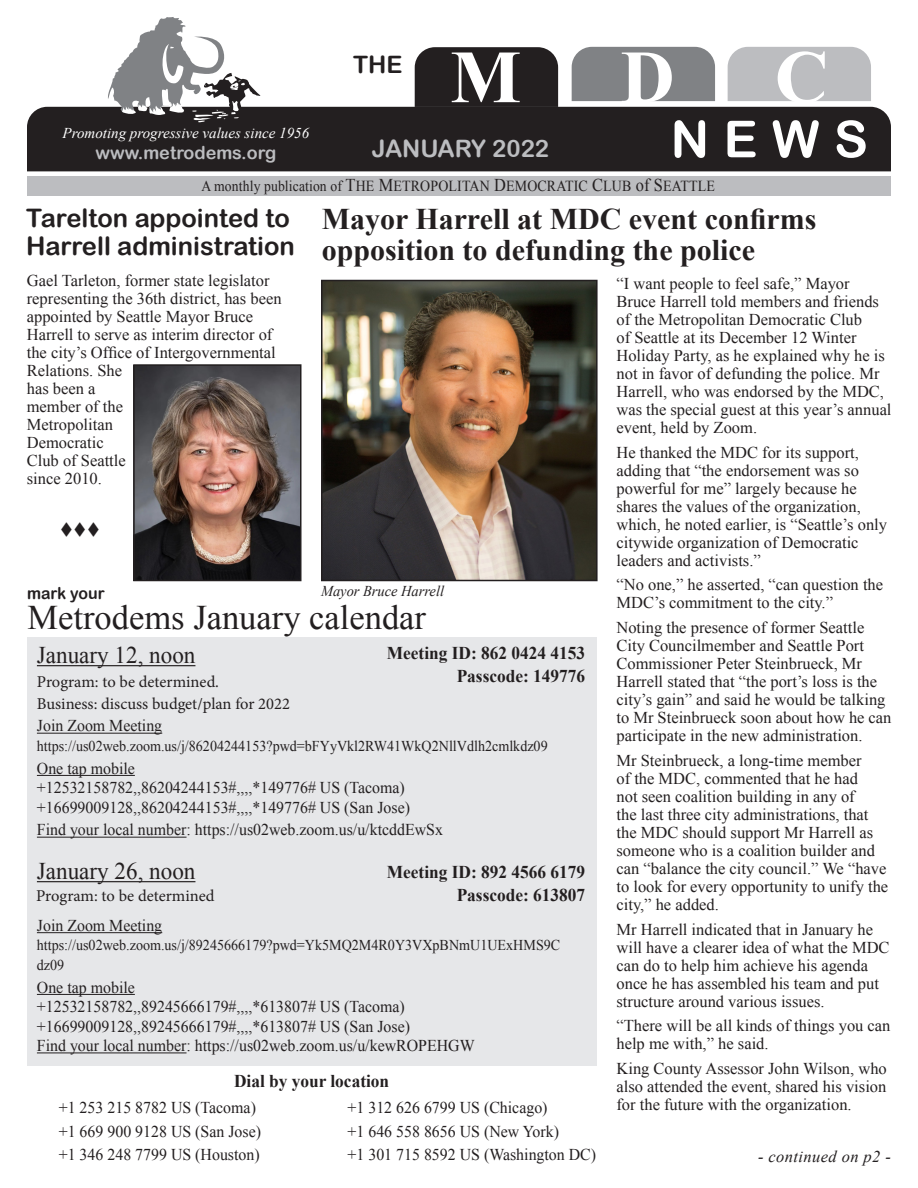
<style>
.page{position:relative;width:918px;height:1188px;background:#fff}
.page>*{position:absolute;margin:0;border:0;box-sizing:border-box;transform-origin:0 0}
.t1{font:700 75px "Times New Roman";color:#fff}
.t2{font:51px "Arial Rounded MT Bold";color:#fff}
.t3{font:34.5px "Times New Roman";color:#231f20}
.Header_2{font:700 30px/31.5px "Times New Roman";color:#231f20}
.Header4{font:25.5px "Arial Rounded MT Bold";color:#231f20}
.CopyBold{font:24px "Times New Roman";color:#231f20;scale:.96 1}
.t4{font:24px "Arial Rounded MT Bold";color:#bcbdc0}
.t5{font:24px "Arial Rounded MT Bold";color:#231f20}
.CopyBold-2{font:700 18px "Times New Roman";color:#231f20;scale:.96 1}
.t6{font:18px "Arial Rounded MT Bold";color:#bcbdc0}
.t7{font:18px "Wingdings";color:#231f20}
.CopyBold-3{font:16.5px/18px "Times New Roman";color:#231f20}
.CopyBold-4{font:16.5px/19.5px "Times New Roman";color:#231f20;scale:.96 1}
.t8{font:16.5px "Minion Pro";color:#231f20}
.t9{font:italic 16.5px "Times New Roman";letter-spacing:.025em;color:#231f20}
.CopyBold-5{font:16.5px "Arial Rounded MT Bold";color:#231f20;scale:.96 1}
.t10{font:15.3px "Times New Roman PSMT SC850";letter-spacing:.01em;color:#231f20;scale:.91 1}
.CopyBold-6{font:15px/19.5px "Times New Roman";color:#231f20;scale:.94 1}
.t11{font:italic 15px "Times New Roman";color:#fff}
.CopyBold-7{font:italic 15px "Times New Roman";color:#231f20;scale:.96 1}
.s1{font-family:"Times New Roman";font-size:15px}
.s2{font-size:18px}
.s3{font-family:"Times New Roman";font-size:18px}
</style>
<div class="page">
<div style="left:27px;top:107px;width:864px;height:64px;background:#231f20"></div>
<div style="left:415px;top:47px;width:143px;height:60px;background:#231f20"></div>
<div style="left:572px;top:47px;width:143px;height:54px;background:#808285"></div>
<div style="left:728px;top:47px;width:143px;height:54px;background:#bcbdc0"></div>
<svg style="left:107px;top:17px;width:154px;height:105px"></svg>
<div style="left:27px;top:177px;width:864px;height:19px;background:#bcbdc0"></div>
<div style="left:27px;top:638px;width:569px;height:428px;background:#e6e7e9"></div>
<hr style="left:37px;top:733px;width:125px;height:1px;background:#231f20">
<hr style="left:37px;top:775px;width:98px;height:1px;background:#231f20">
<hr style="left:37px;top:837px;width:150px;height:1px;background:#231f20">
<hr style="left:37px;top:932px;width:125px;height:1px;background:#231f20">
<hr style="left:37px;top:994px;width:98px;height:1px;background:#231f20">
<hr style="left:37px;top:1053px;width:150px;height:1px;background:#231f20">
<hr style="left:37px;top:665px;width:158px;height:1px;background:#231f20">
<hr style="left:37px;top:881px;width:158px;height:1px;background:#231f20">
<img style="left:324px;top:283px;width:271px;height:295px">
<div style="left:321px;top:280px;width:277px;height:301px;border:2px solid #231f20"></div>
<img style="left:136px;top:367px;width:163px;height:211px">
<div style="left:133px;top:364px;width:169px;height:217px;border:2px solid #231f20"></div>
<p class="t1" style="left:450px;top:25px;width:72px">M</p>
<p class="t1" style="left:621px;top:25px;width:56px">D</p>
<p class="t1" style="left:775px;top:25px;width:56px">C</p>
<p class="t2" style="left:670px;top:109px;width:199px">NEWS</p>
<p class="t5" style="left:353px;top:51px;width:51px">THE</p>
<p class="t11" style="left:63px;top:122px;width:248px">Promoting progressive values since 1956</p>
<p class="t6" style="left:95px;top:142px;width:182px">www.metrodems.org</p>
<p class="t10" style="left:201px;top:176px;width:566px"><span class="s1">A monthly publication of</span> <span class="s2">T</span>HE <span class="s2">M</span>ETROPOLITAN <span class="s2">D</span>EMOCRATIC <span class="s2">C</span>LUB <span class="s3">of</span> <span class="s2">S</span>EATTLE</p>
<p class="t4" style="left:372px;top:134px;width:179px">JANUARY 2022</p>
<p class="Header4" style="left:26px;top:203px;width:265px">Tarelton appointed to</p>
<p class="Header4" style="left:26px;top:231px;width:270px">Harrell administration</p>
<p class="CopyBold-3" style="left:27px;top:271px;width:256px">Gael Tarleton, former state legislator representing the 36th district, has been appointed by Seattle Mayor Bruce<br>Harrell to serve as interim director of the city’s Office of Intergovernmental<br>Relations. She<br>has been a<br>member of the<br>Metropolitan<br>Democratic<br>Club of Seattle<br>since 2010.</p>
<p class="Header_2" style="left:322px;top:202px;width:496px">Mayor Harrell at MDC event confirms opposition to defunding the police</p>
<p class="CopyBold-3" style="left:616px;top:274px;width:277px">“I want people to feel safe,” Mayor Bruce Harrell told members and friends of the Metropolitan Democratic Club<br>of Seattle at its December 12 Winter Holiday Party, as he explained why he is not in favor of defunding the police. Mr Harrell, who was endorsed by the MDC, was the special guest at this year’s annual event, held by Zoom.</p>
<p class="CopyBold-3" style="left:616px;top:443px;width:272px">He thanked the MDC for its support, adding that “the endorsement was so powerful for me” largely because he shares the values of the organization, which, he noted earlier, is “Seattle’s only citywide organization of Democratic leaders and activists.”</p>
<p class="CopyBold-3" style="left:616px;top:576px;width:268px">“No one,” he asserted, “can question the<br>MDC’s commitment to the city.”</p>
<p class="CopyBold-3" style="left:616px;top:618px;width:277px">Noting the presence of former Seattle City Councilmember and Seattle Port Commissioner Peter Steinbrueck, Mr Harrell stated that “the port’s loss is the city’s gain” and said he would be talking to Mr Steinbrueck soon about how he can participate in the new administration.</p>
<p class="CopyBold-3" style="left:616px;top:751px;width:273px">Mr Steinbrueck, a long-time member<br>of the MDC, commented that he had<br>not seen coalition building in any of<br>the last three city administrations, that the MDC should support Mr Harrell as someone who is a coalition builder and can “balance the city council.” We “have to look for every opportunity to unify the city,” he added.</p>
<p class="CopyBold-3" style="left:616px;top:920px;width:275px">Mr Harrell indicated that in January he will have a clearer idea of what the MDC can do to help him achieve his agenda once he has assembled his team and put structure around various issues.</p>
<p class="CopyBold-3" style="left:616px;top:1017px;width:276px">“There will be all kinds of things you can help me with,” he said.</p>
<p class="CopyBold-3" style="left:616px;top:1059px;width:272px;text-align:justify">King County Assessor John Wilson, who also attended the event, shared his vision for the future with the organization.</p>
<p class="t7" style="left:60px;top:520px;width:42px">▼▼▼</p>
<p class="CopyBold-5" style="left:27px;top:584px;width:82px">mark your</p>
<p class="CopyBold-7" style="left:321px;top:580px;width:130px">Mayor Bruce Harrell</p>
<p class="t3" style="left:28px;top:594px;width:400px">Metrodems January calendar</p>
<p class="t8" style="left:37px;top:670px;width:184px">Program: to be determined.</p>
<p class="t8" style="left:37px;top:693px;width:255px">Business: discuss budget/plan for 2022</p>
<p class="CopyBold-2" style="left:387px;top:640px;width:208px">Meeting ID: 862 0424 4153</p>
<p class="CopyBold-2" style="left:457px;top:664px;width:135px">Passcode: 149776</p>
<p class="CopyBold" style="left:37px;top:639px;width:167px">January 12, noon</p>
<p class="CopyBold-4" style="left:37px;top:716px;width:132px">Join Zoom Meeting</p>
<p class="CopyBold-6" style="left:37px;top:736px;width:545px">https://us02web.zoom.us/j/86204244153?pwd=bFYyVkl2RW41WkQ2NllVdlh2cmlkdz09</p>
<p class="CopyBold-4" style="left:37px;top:758px;width:104px">One tap mobile</p>
<p class="CopyBold-4" style="left:37px;top:778px;width:390px">+12532158782,,86204244153#,,,,*149776# US (Tacoma) +16699009128,,86204244153#,,,,*149776# US (San Jose)</p>
<p class="CopyBold-4" style="left:37px;top:820px;width:425px">Find your local number: https://us02web.zoom.us/u/ktcddEwSx</p>
<p class="CopyBold" style="left:37px;top:855px;width:167px">January 26, noon</p>
<p class="CopyBold-2" style="left:387px;top:859px;width:208px">Meeting ID: 892 4566 6179</p>
<p class="CopyBold-2" style="left:457px;top:883px;width:135px">Passcode: 613807</p>
<p class="t8" style="left:36px;top:885px;width:180px">Program: to be determined</p>
<p class="CopyBold-4" style="left:37px;top:915px;width:132px">Join Zoom Meeting</p>
<p class="CopyBold-6" style="left:37px;top:935px;width:558px">https://us02web.zoom.us/j/89245666179?pwd=Yk5MQ2M4R0Y3VXpBNmU1UExHMS9C dz09</p>
<p class="CopyBold-4" style="left:37px;top:977px;width:104px">One tap mobile</p>
<p class="CopyBold-4" style="left:37px;top:997px;width:390px">+12532158782,,89245666179#,,,,*613807# US (Tacoma) +16699009128,,89245666179#,,,,*613807# US (San Jose)</p>
<p class="CopyBold-4" style="left:37px;top:1036px;width:458px">Find your local number: https://us02web.zoom.us/u/kewROPEHGW</p>
<p class="CopyBold-2" style="left:234px;top:1068px;width:163px">Dial by your location</p>
<p class="CopyBold-4" style="left:59px;top:1098px;width:207px">+1 253 215 8782 US (Tacoma)</p>
<p class="CopyBold-4" style="left:59px;top:1121px;width:212px">+1 669 900 9128 US (San Jose)</p>
<p class="CopyBold-4" style="left:59px;top:1145px;width:211px">+1 346 248 7799 US (Houston)</p>
<p class="CopyBold-4" style="left:348px;top:1098px;width:210px">+1 312 626 6799 US (Chicago)</p>
<p class="CopyBold-4" style="left:348px;top:1121px;width:222px">+1 646 558 8656 US (New York)</p>
<p class="CopyBold-4" style="left:348px;top:1145px;width:261px">+1 301 715 8592 US (Washington DC)</p>
<p class="t9" style="left:758px;top:1145px;width:134px">- continued on p2 -</p>
</div>
